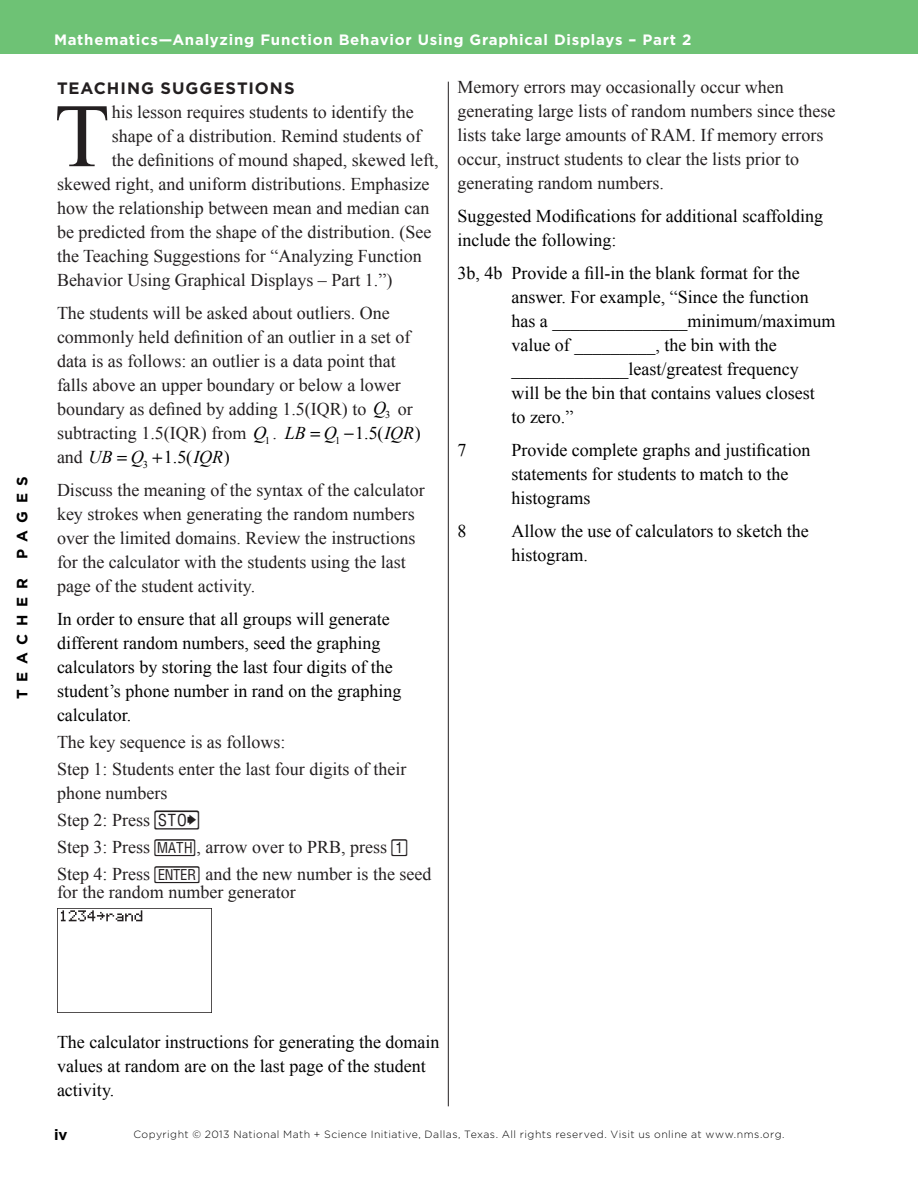
<style>
.page{position:relative;width:918px;height:1188px;background:#fff}
.page>*{position:absolute;margin:0;border:0;box-sizing:border-box;transform-origin:0 0}
.Body_Text_First{font:90.45px "Times New Roman";color:#231f20}
.Body_Text{font:18px/24px "Times New Roman";color:#231f20}
.Body_Text-2{font:18px/24px "Times New Roman";color:#000}
.Body_Text_First-2{font:18px "Times New Roman";color:#231f20}
.Heading_3_Section{font:700 16.5px "Gotham";letter-spacing:.06em;color:#231f20}
.t1{font:700 15px "Gotham";letter-spacing:.05em;color:#fff}
.t2{font:700 15px "Gotham";letter-spacing:.505em;color:#000}
.t3{font:300 10.5px "Gotham";letter-spacing:.04em;color:#000}
.t4{font:10.35px "Times New Roman";color:#000}
.s1{font-style:italic;color:#000}
.s2{color:#000}
.s3{font-style:italic}
.s4{font-family:"TI84 Emu Keys";font-size:20.25px}
.s5{font-family:"TI84 Emu Keys"}
</style>
<div class="page">
<hr style="left:448px;top:82px;width:1px;height:1024px;background:#231f20">
<div style="left:0;top:0;width:918px;height:54px;background:#6ec275"></div>
<img style="left:57px;top:908px;width:154px;height:105px">
<p class="t2" style="left:12px;top:559px;width:84px;rotate:-90deg">PAGES</p>
<p class="t2" style="left:12px;top:699px;width:122px;rotate:-90deg">TEACHER</p>
<p class="t1" style="left:54px;top:30px;width:639px">Mathematics—Analyzing Function Behavior Using Graphical Displays – Part 2</p>
<p class="Heading_3_Section" style="left:57px;top:77px;width:239px">TEACHING SUGGESTIONS</p>
<p class="Body_Text_First" style="left:54px;top:75px;width:57px">T</p>
<p class="Body_Text_First-2" style="left:112px;top:100px;width:303px">his lesson requires students to identify the</p>
<p class="Body_Text" style="left:458px;top:75px;width:380px">Memory errors may occasionally occur when generating large lists of random numbers since these lists take large amounts of RAM. If memory errors occur, instruct students to clear the lists prior to generating random numbers.</p>
<p class="Body_Text-2" style="left:458px;top:204px;width:367px">Suggested Modifications for additional scaffolding include the following:</p>
<p class="Body_Text-2" style="left:512px;top:261px;width:326px;text-indent:-54px">3b, 4b Provide a fill-in the blank format for the answer. For example, “Since the function has a _______________minimum/maximum value of _________, the bin with the _____________least/greatest frequency<br>will be the bin that contains values closest<br>to zero.”</p>
<p class="Body_Text-2" style="left:458px;top:438px;width:10px">7</p>
<p class="Body_Text-2" style="left:512px;top:438px;width:300px">Provide complete graphs and justification statements for students to match to the histograms</p>
<p class="Body_Text-2" style="left:458px;top:519px;width:10px">8</p>
<p class="Body_Text-2" style="left:512px;top:519px;width:299px">Allow the use of calculators to sketch the histogram.</p>
<p class="Body_Text_First-2" style="left:112px;top:124px;width:311px">shape of a distribution. Remind students of</p>
<p class="Body_Text_First-2" style="left:112px;top:148px;width:328px">the definitions of mound shaped, skewed left,</p>
<p class="Body_Text_First-2" style="left:57px;top:172px;width:374px">skewed right, and uniform distributions. Emphasize</p>
<p class="Body_Text_First-2" style="left:57px;top:196px;width:374px">how the relationship between mean and median can</p>
<p class="Body_Text_First-2" style="left:57px;top:220px;width:376px">be predicted from the shape of the distribution. (See</p>
<p class="Body_Text_First-2" style="left:57px;top:244px;width:366px">the Teaching Suggestions for “Analyzing Function</p>
<p class="Body_Text_First-2" style="left:57px;top:268px;width:337px">Behavior Using Graphical Displays – Part 1.”)</p>
<p class="Body_Text" style="left:57px;top:301px;width:365px">The students will be asked about outliers. One commonly held definition of an outlier in a set of data is as follows: an outlier is a data point that falls above an upper boundary or below a lower boundary as defined by adding 1.5(IQR) to <span class="s1">Q</span><sub>3</sub> or subtracting 1.5(IQR) from <span class="s1">Q</span><sub>1</sub> . <span class="s1">LB Q</span> <span class="s2">−1.5(</span><span class="s1">IQR</span><span class="s2">)</span></p>
<p class="t4" style="left:335px;top:433px;width:7px">1</p>
<p class="Body_Text" style="left:57px;top:445px;width:88px">and <span class="s1">UB Q</span></p>
<p class="t4" style="left:143px;top:457px;width:7px">3</p>
<p class="Body_Text-2" style="left:164px;top:445px;width:68px">1.5(<span class="s3">IQR</span>)</p>
<p class="Body_Text" style="left:57px;top:478px;width:369px">Discuss the meaning of the syntax of the calculator key strokes when generating the random numbers over the limited domains. Review the instructions for the calculator with the students using the last page of the student activity.</p>
<p class="Body_Text-2" style="left:57px;top:607px;width:346px">In order to ensure that all groups will generate different random numbers, seed the graphing calculators by storing the last four digits of the student’s phone number in rand on the graphing calculator.</p>
<p class="Body_Text" style="left:57px;top:730px;width:230px">The key sequence is as follows:</p>
<p class="Body_Text" style="left:57px;top:757px;width:351px">Step 1: Students enter the last four digits of their phone numbers</p>
<p class="Body_Text" style="left:57px;top:808px;width:145px">Step 2: Press <span class="s4">=</span></p>
<p class="Body_Text" style="left:57px;top:835px;width:353px">Step 3: Press <span class="s5">m</span>, arrow over to PRB, press <span class="s5">1</span></p>
<p class="Body_Text" style="left:57px;top:865px;width:376px;line-height:18px">Step 4: Press <span class="s5">e</span> and the new number is the seed for the random number generator</p>
<p class="Body_Text-2" style="left:57px;top:1030px;width:384px">The calculator instructions for generating the domain values at random are on the last page of the student activity.</p>
<p class="t2" style="left:54px;top:1125px;width:15px">iv</p>
<p class="t3" style="left:133px;top:1128px;width:653px">Copyright © 2013 National Math + Science Initiative, Dallas, Texas. All rights reserved. Visit us online at www.nms.org.</p>
</div>
